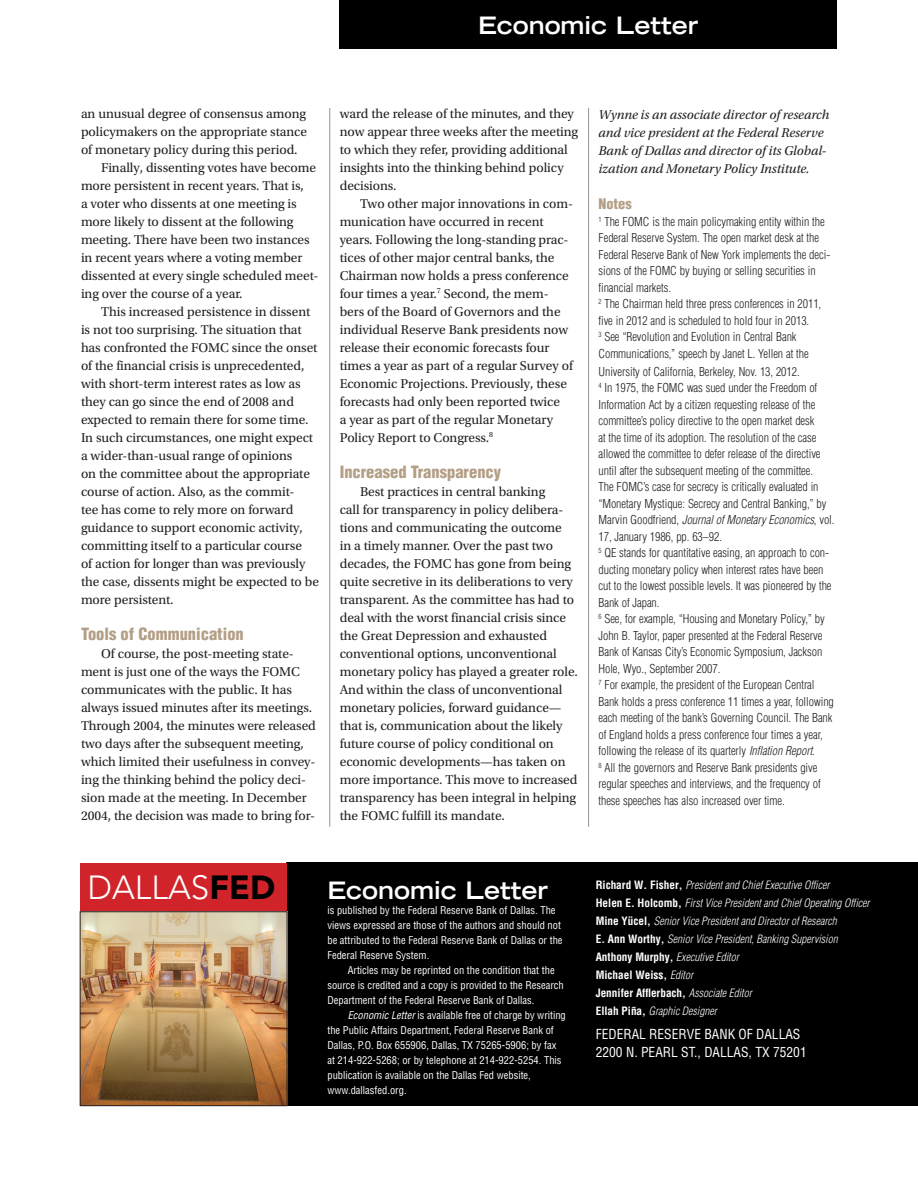
<style>
.page{position:relative;width:918px;height:1188px;background:#fff}
.page>*{position:absolute;margin:0;border:0;box-sizing:border-box;transform-origin:0 0}
.t1{font:300 33.15px "Avenir LT Std";color:#fff}
.t2{font:700 expanded 24px "Trade Gothic LT Std";color:#fff}
.Subhead{font:900 condensed 16.5px "Helvetica LT Std";color:#b39e86}
.AuthorBio{font:900 condensed 14.25px "Helvetica LT Std";color:#b39e86}
.BodyText{font:13.5px/18px "Utopia Std";letter-spacing:-.005em;color:#231f20}
.AuthorBio-2{font:italic 13.5px/18px "Utopia Std";letter-spacing:-.005em;color:#231f20}
.t3{font:condensed 13.5px/18px "Helvetica LT Std";color:#fff}
.BodyText-2{font:300 condensed 12px/16.5px "Helvetica LT Std";letter-spacing:-.005em;color:#231f20}
.t4{font:italic 300 condensed 11.25px/18px "Helvetica LT Std";color:#fff}
.t5{font:condensed 10.5px/15px "Helvetica LT Std";color:#fff}
.s1{font-style:italic}
.s2{font-weight:900;color:#000001}
.s3{font-weight:700;font-style:normal}
</style>
<div class="page">
<div style="left:287px;top:863px;width:631px;height:243px;background:#000001"></div>
<div style="left:80px;top:863px;width:207px;height:49px;background:#d1232a"></div>
<img style="left:82px;top:914px;width:203px;height:190px">
<div style="left:80px;top:912px;width:207px;height:194px;border:1px solid #231f20"></div>
<div style="left:340px;top:0;width:497px;height:48px;background:#000001"></div>
<hr style="left:588px;top:108px;width:1px;height:719px;background:#939598">
<hr style="left:329px;top:108px;width:1px;height:719px;background:#939598">
<p class="t2" style="left:478px;top:10px;width:222px">Economic Letter</p>
<p class="BodyText" style="left:81px;top:105px;width:228px;text-align:justify">an unusual degree of consensus among policymakers on the appropriate stance of monetary policy during this period.</p>
<p class="BodyText" style="left:81px;top:159px;width:239px;text-indent:20px">Finally, dissenting votes have become more persistent in recent years. That is,<br>a voter who dissents at one meeting is more likely to dissent at the following meeting. There have been two instances in recent years where a voting member dissented at every single scheduled meet&shy;ing over the course of a year.</p>
<p class="BodyText" style="left:81px;top:303px;width:240px;text-indent:20px">This increased persistence in dissent is not too surprising. The situation that has confronted the FOMC since the onset of the financial crisis is unprecedented, with short-term interest rates as low as they can go since the end of 2008 and expected to remain there for some time.<br>In such circumstances, one might expect a wider-than-usual range of opinions<br>on the committee about the appropriate course of action. Also, as the commit-<br>tee has come to rely more on forward guidance to support economic activity, committing itself to a particular course<br>of action for longer than was previously the case, dissents might be expected to be more persistent.</p>
<p class="Subhead" style="left:81px;top:623px;width:164px">Tools of Communication</p>
<p class="BodyText" style="left:81px;top:645px;width:236px;text-indent:20px">Of course, the post-meeting state&shy;ment is just one of the ways the FOMC communicates with the public. It has always issued minutes after its meetings.<br>Through 2004, the minutes were released two days after the subsequent meeting, which limited their usefulness in convey&shy;ing the thinking behind the policy deci&shy;sion made at the meeting. In December 2004, the decision was made to bring for-</p>
<p class="BodyText" style="left:340px;top:105px;width:240px">ward the release of the minutes, and they now appear three weeks after the meeting to which they refer, providing additional insights into the thinking behind policy decisions.</p>
<p class="BodyText" style="left:340px;top:195px;width:235px;text-indent:20px">Two other major innovations in com&shy;munication have occurred in recent years. Following the long-standing prac&shy;tices of other major central banks, the Chairman now holds a press conference four times a year.<sup>7</sup> Second, the mem&shy;bers of the Board of Governors and the individual Reserve Bank presidents now release their economic forecasts four times a year as part of a regular Survey of Economic Projections. Previously, these forecasts had only been reported twice<br>a year as part of the regular Monetary Policy Report to Congress.<sup>8</sup></p>
<p class="Subhead" style="left:340px;top:461px;width:163px">Increased Transparency</p>
<p class="BodyText" style="left:340px;top:483px;width:240px;text-indent:20px">Best practices in central banking<br>call for transparency in policy delibera&shy;tions and communicating the outcome<br>in a timely manner. Over the past two decades, the FOMC has gone from being quite secretive in its deliberations to very transparent. As the committee has had to deal with the worst financial crisis since the Great Depression and exhausted conventional options, unconventional monetary policy has played a greater role.<br>And within the class of unconventional monetary policies, forward guidance— that is, communication about the likely future course of policy conditional on economic developments—has taken on more importance. This move to increased transparency has been integral in helping the FOMC fulfill its mandate.</p>
<p class="AuthorBio-2" style="left:598px;top:106px;width:232px">Wynne is an associate director of research and vice president at the Federal Reserve Bank of Dallas and director of its Global&shy;ization and Monetary Policy Institute.</p>
<p class="AuthorBio" style="left:598px;top:195px;width:35px">Notes</p>
<p class="BodyText-2" style="left:598px;top:213px;width:233px"><sup>1</sup> The FOMC is the main policymaking entity within the Federal Reserve System. The open market desk at the Federal Reserve Bank of New York implements the deci&shy;sions of the FOMC by buying or selling securities in financial markets.</p>
<p class="BodyText-2" style="left:598px;top:295px;width:224px"><sup>2</sup> The Chairman held three press conferences in 2011, five in 2012 and is scheduled to hold four in 2013.</p>
<p class="BodyText-2" style="left:598px;top:328px;width:212px"><sup>3</sup> See “Revolution and Evolution in Central Bank<br>Communications,” speech by Janet L. Yellen at the</p>
<p class="BodyText-2" style="left:598px;top:363px;width:203px">University of California, Berkeley, Nov. 13, 2012.</p>
<p class="BodyText-2" style="left:598px;top:379px;width:238px"><sup>4</sup> In 1975, the FOMC was sued under the Freedom of Information Act by a citizen requesting release of the committee’s policy directive to the open market desk<br>at the time of its adoption. The resolution of the case allowed the committee to defer release of the directive until after the subsequent meeting of the committee.<br>The FOMC’s case for secrecy is critically evaluated in “Monetary Mystique: Secrecy and Central Banking,” by Marvin Goodfriend, <span class="s1">Journal of Monetary Economics</span>, vol.<br>17, January 1986, pp. 63–92.</p>
<p class="BodyText-2" style="left:598px;top:544px;width:235px"><sup>5</sup> QE stands for quantitative easing, an approach to con&shy;ducting monetary policy when interest rates have been cut to the lowest possible levels. It was pioneered by the Bank of Japan.</p>
<p class="BodyText-2" style="left:598px;top:610px;width:228px"><sup>6</sup> See, for example, “Housing and Monetary Policy,” by John B. Taylor, paper presented at the Federal Reserve Bank of Kansas City’s Economic Symposium, Jackson Hole, Wyo., September 2007.</p>
<p class="BodyText-2" style="left:598px;top:676px;width:237px"><sup>7</sup> For example, the president of the European Central Bank holds a press conference 11 times a year, following each meeting of the bank’s Governing Council. The Bank of England holds a press conference four times a year, following the release of its quarterly <span class="s1">Inflation Report</span>.</p>
<p class="BodyText-2" style="left:598px;top:759px;width:224px"><sup>8</sup> All the governors and Reserve Bank presidents give regular speeches and interviews, and the frequency of these speeches has also increased over time.</p>
<h1 class="t1" style="left:88px;top:868px;width:189px">DALLAS<span class="s2">FED</span></h1>
<h2 class="t2" style="left:327px;top:875px;width:222px">Economic Letter</h2>
<p class="t5" style="left:327px;top:903px;width:237px">is published by the Federal Reserve Bank of Dallas. The views expressed are those of the authors and should not be attributed to the Federal Reserve Bank of Dallas or the Federal Reserve System.</p>
<p class="t5" style="left:327px;top:963px;width:238px;text-indent:20px">Articles may be reprinted on the condition that the source is credited and a copy is provided to the Research<br>Department of the Federal Reserve Bank of Dallas.</p>
<p class="t5" style="left:327px;top:1008px;width:240px;text-indent:20px"><span class="s1">Economic Letter</span> is available free of charge by writing the Public Affairs Department, Federal Reserve Bank of Dallas, P.O. Box 655906, Dallas, TX 75265-5906; by fax at 214-922-5268; or by telephone at 214-922-5254. This publication is available on the Dallas Fed website, www.dallasfed.org.</p>
<p class="t4" style="left:596px;top:876px;width:276px"><span class="s3">Richard W. Fisher,</span> President and Chief Executive Officer<br><span class="s3">Helen E. Holcomb,</span> First Vice President and Chief Operating Officer <span class="s3">Mine Yücel,</span> Senior Vice President and Director of Research<br><span class="s3">E. Ann Worthy,</span> Senior Vice President, Banking Supervision <span class="s3">Anthony Murphy,</span> Executive Editor<br><span class="s3">Michael Weiss,</span> Editor<br><span class="s3">Jennifer Afflerbach,</span> Associate Editor<br><span class="s3">Ellah Piña,</span> Graphic Designer</p>
<p class="t3" style="left:596px;top:1025px;width:213px">FEDERAL RESERVE BANK OF DALLAS<br>2200 N. PEARL ST., DALLAS, TX 75201</p>
</div>
